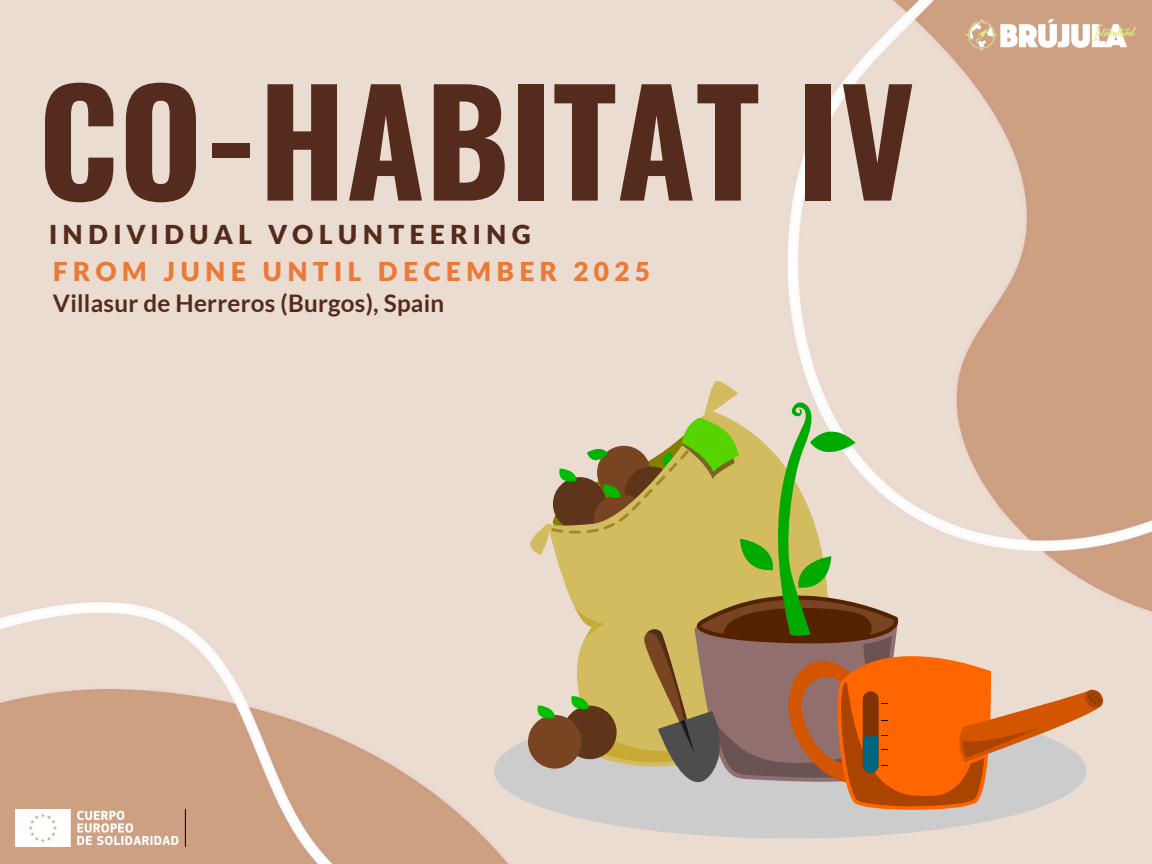
<style>
.page{position:relative;width:1152px;height:864px;background:#fff}
.page>*{position:absolute;margin:0;border:0;box-sizing:border-box;transform-origin:0 0}
.t1{font:700 143.55px "Oswald";color:#542b1c}
.t2{font:900 26.25px "Lato Latin";letter-spacing:.2em;color:#e97a37}
.t3{font:900 26.25px "Lato Latin";letter-spacing:.2em;color:#542b1c}
.t4{font:700 24.15px "Lato";letter-spacing:.01em;color:#542b1c}
</style>
<div class="page">
<img style="left:0;top:0;width:1152px;height:864px">
<img style="left:966px;top:20px;width:169px;height:30px">
<div style="left:494px;top:703px;width:593px;height:136px;background:#ccc;border-radius:50%"></div>
<svg style="left:529px;top:381px;width:355px;height:375px;background:#eadbcd"></svg>
<div style="left:528px;top:715px;width:54px;height:54px;background:#784421;border-radius:50%"></div>
<svg style="left:533px;top:401px;width:575px;height:411px;background:#c7aa81"></svg>
<img style="left:15px;top:809px;width:170px;height:38px">
<h2 class="t1" style="left:38px;top:29px;width:879px">CO-HABITAT IV</h2>
<h2 class="t3" style="left:49px;top:223px;width:483px">INDIVIDUAL VOLUNTEERING</h2>
<p class="t2" style="left:53px;top:260px;width:599px">FROM JUNE UNTIL DECEMBER 2025</p>
<h1 class="t4" style="left:53px;top:288px;width:393px">Villasur de Herreros (Burgos), Spain</h1>
</div>
